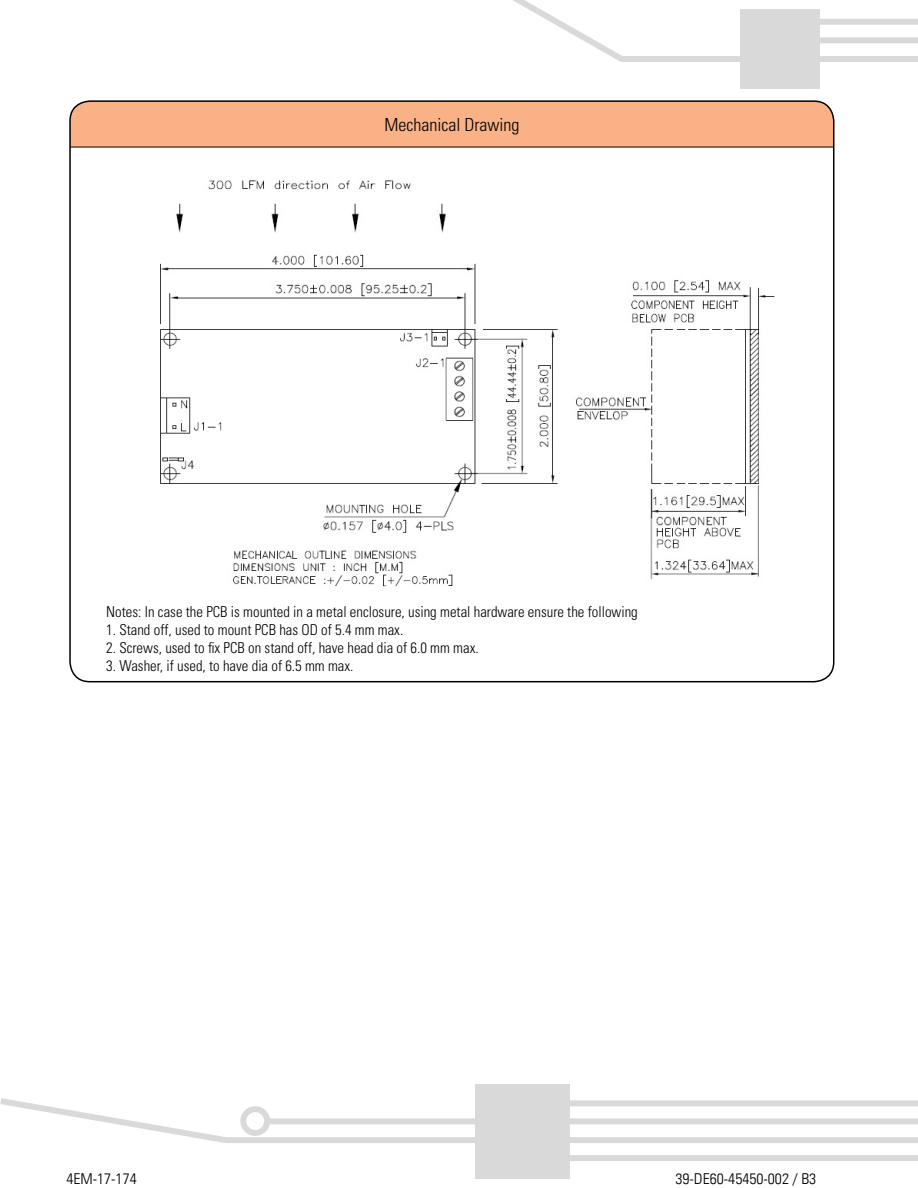
<style>
.page{position:relative;width:918px;height:1188px;background:#fff}
.page>*{position:absolute;margin:0;border:0;box-sizing:border-box;transform-origin:0 0}
.t1{font:300 condensed 18px "Univers LT Std";color:#000}
.t2{font:300 condensed 15px "Univers LT Std";color:#000}
.t3{font:300 condensed 15px "Univers LT";color:#000;scale:1.06 1}
</style>
<div class="page">
<div style="left:740px;top:9px;width:80px;height:79px;background:#d9d9d9"></div>
<svg style="left:513px;top:0;width:405px;height:62px"></svg>
<div style="left:475px;top:1084px;width:95px;height:94px;background:#d9d9d9"></div>
<svg style="left:0;top:1098px;width:918px;height:45px"></svg>
<div style="left:564px;top:1155px;width:354px;height:6px;background:#d9d9d9"></div>
<div style="left:72px;top:101px;width:762px;height:46px;background:#fab185"></div>
<img style="left:160px;top:180px;width:615px;height:407px">
<p class="t1" style="left:384px;top:114px;width:136px">Mechanical Drawing</p>
<p class="t2" style="left:106px;top:603px;width:533px">Notes: In case the PCB is mounted in a metal enclosure, using metal hardware ensure the following</p>
<p class="t2" style="left:106px;top:621px;width:299px">1. Stand off, used to mount PCB has OD of 5.4 mm max.</p>
<p class="t2" style="left:106px;top:639px;width:374px">2. Screws, used to fix PCB on stand off, have head dia of 6.0 mm max.</p>
<p class="t2" style="left:106px;top:657px;width:249px">3. Washer, if used, to have dia of 6.5 mm max.</p>
<p class="t3" style="left:66px;top:1170px;width:68px">4EM-17-174</p>
<p class="t3" style="left:675px;top:1170px;width:134px">39-DE60-45450-002 / B3</p>
</div>
